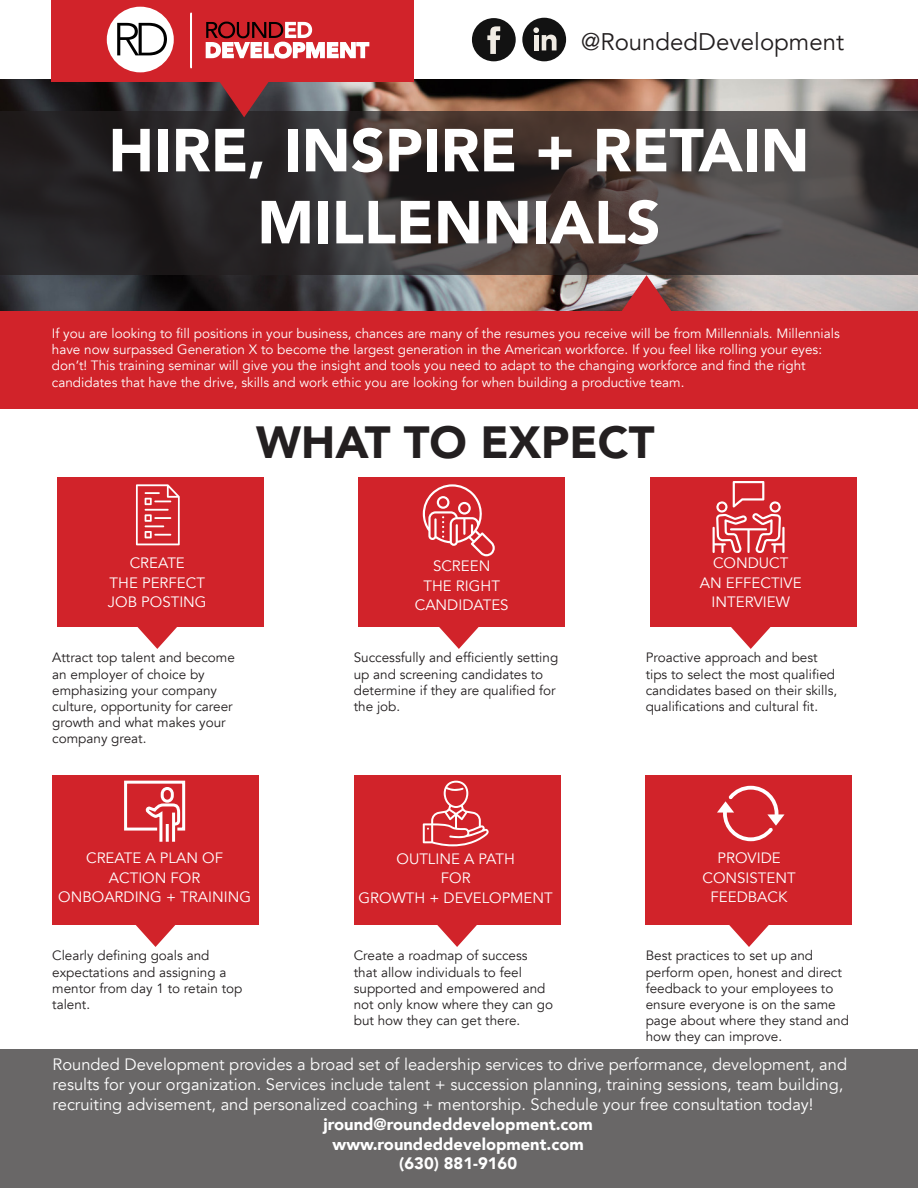
<style>
.page{position:relative;width:918px;height:1188px;background:#fff}
.page>*{position:absolute;margin:0;border:0;box-sizing:border-box;transform-origin:0 0}
.t1{font:900 60px "Avenir";color:#fff}
.t2{font:900 45px "Avenir";color:#231f20}
.t3{font:24px "Avenir";color:#231f20}
.t4{font:16.5px/19.8px "Avenir";color:#fff}
.t5{font:900 16.5px "Avenir";color:#fff}
.t6{font:15px "Avenir";color:#fff}
.t7{font:13.5px/16.2px "Avenir";color:#231f20}
.t8{font:13.5px/16.2px "Avenir";color:#fff}
</style>
<div class="page">
<div style="left:0;top:1049px;width:918px;height:139px;background:#696767"></div>
<img style="left:0;top:80px;width:918px;height:231px">
<div style="left:52px;top:0;width:362px;height:81px;background:#d1232a"></div>
<svg style="left:205px;top:21px;width:165px;height:38px"></svg>
<div style="left:190px;top:13px;width:2px;height:55px;border:2px solid #fff"></div>
<div style="left:107px;top:7px;width:67px;height:65px;background:#fff;border-radius:50%"></div>
<svg style="left:117px;top:23px;width:50px;height:32px"></svg>
<div style="left:0;top:311px;width:918px;height:98px;background:#d1232a"></div>
<svg style="left:0;top:111px;width:918px;height:164px;background:#3a3534"></svg>
<div style="left:472px;top:18px;width:44px;height:43px;background:#121212;border-radius:50%"></div>
<svg style="left:487px;top:26px;width:13px;height:28px"></svg>
<div style="left:522px;top:18px;width:44px;height:43px;background:#121212;border-radius:50%"></div>
<svg style="left:533px;top:27px;width:24px;height:23px"></svg>
<svg style="left:218px;top:81px;width:52px;height:36px;background:#802b31"></svg>
<svg style="left:620px;top:275px;width:53px;height:36px;background:#ba6568"></svg>
<div style="left:354px;top:775px;width:206px;height:150px;background:#d1232a"></div>
<svg style="left:437px;top:925px;width:40px;height:22px"></svg>
<div style="left:358px;top:477px;width:207px;height:150px;background:#d1232a"></div>
<svg style="left:439px;top:627px;width:40px;height:22px"></svg>
<div style="left:646px;top:775px;width:206px;height:150px;background:#d1232a"></div>
<svg style="left:729px;top:925px;width:40px;height:22px"></svg>
<div style="left:650px;top:477px;width:207px;height:150px;background:#d1232a"></div>
<svg style="left:731px;top:627px;width:40px;height:22px"></svg>
<div style="left:52px;top:775px;width:207px;height:150px;background:#d1232a"></div>
<svg style="left:136px;top:925px;width:40px;height:22px"></svg>
<div style="left:57px;top:477px;width:206px;height:150px;background:#d1232a"></div>
<svg style="left:137px;top:627px;width:40px;height:22px"></svg>
<svg style="left:136px;top:484px;width:44px;height:61px"></svg>
<svg style="left:717px;top:786px;width:68px;height:55px"></svg>
<svg style="left:423px;top:781px;width:66px;height:66px"></svg>
<svg style="left:713px;top:481px;width:72px;height:72px"></svg>
<svg style="left:423px;top:484px;width:72px;height:72px"></svg>
<svg style="left:124px;top:780px;width:62px;height:62px"></svg>
<p class="t3" style="left:581px;top:27px;width:264px">@RoundedDevelopment</p>
<p class="t1" style="left:108px;top:99px;width:703px">HIRE, INSPIRE + RETAIN</p>
<p class="t1" style="left:257px;top:171px;width:405px">MILLENNIALS</p>
<p class="t8" style="left:52px;top:325px;width:789px">If you are looking to fill positions in your business, chances are many of the resumes you receive will be from Millennials. Millennials have now surpassed Generation X to become the largest generation in the American workforce. If you feel like rolling your eyes: don’t! This training seminar will give you the insight and tools you need to adapt to the changing workforce and find the right candidates that have the drive, skills and work ethic you are looking for when building a productive team.</p>
<p class="t2" style="left:256px;top:404px;width:400px">WHAT TO EXPECT</p>
<p class="t6" style="left:130px;top:554px;width:57px">CREATE</p>
<p class="t6" style="left:110px;top:573px;width:97px">THE PERFECT</p>
<p class="t6" style="left:108px;top:593px;width:100px">JOB POSTING</p>
<p class="t7" style="left:52px;top:650px;width:184px">Attract top talent and become an employer of choice by emphasizing your company culture, opportunity for career growth and what makes your company great.</p>
<p class="t6" style="left:86px;top:849px;width:138px">CREATE A PLAN OF</p>
<p class="t6" style="left:109px;top:869px;width:93px">ACTION FOR</p>
<p class="t6" style="left:58px;top:888px;width:194px">ONBOARDING + TRAINING</p>
<p class="t7" style="left:52px;top:948px;width:192px">Clearly defining goals and expectations and assigning a mentor from day 1 to retain top talent.</p>
<p class="t6" style="left:433px;top:557px;width:59px">SCREEN</p>
<p class="t6" style="left:423px;top:577px;width:78px">THE RIGHT</p>
<p class="t6" style="left:415px;top:596px;width:95px">CANDIDATES</p>
<p class="t7" style="left:354px;top:650px;width:206px">Successfully and efficiently setting up and screening candidates to determine if they are qualified for the job.</p>
<p class="t6" style="left:397px;top:850px;width:120px">OUTLINE A PATH</p>
<p class="t6" style="left:441px;top:869px;width:31px">FOR</p>
<p class="t6" style="left:359px;top:889px;width:196px">GROWTH + DEVELOPMENT</p>
<p class="t7" style="left:354px;top:948px;width:201px">Create a roadmap of success that allow individuals to feel supported and empowered and not only know where they can go but how they can get there.</p>
<p class="t6" style="left:713px;top:554px;width:77px">CONDUCT</p>
<p class="t6" style="left:700px;top:573px;width:103px">AN EFFECTIVE</p>
<p class="t6" style="left:712px;top:593px;width:80px">INTERVIEW</p>
<p class="t7" style="left:646px;top:650px;width:193px">Proactive approach and best tips to select the most qualified candidates based on their skills,</p>
<p class="t7" style="left:646px;top:699px;width:174px">qualifications and cultural fit.</p>
<p class="t6" style="left:718px;top:849px;width:65px">PROVIDE</p>
<p class="t6" style="left:703px;top:869px;width:95px">CONSISTENT</p>
<p class="t6" style="left:711px;top:888px;width:78px">FEEDBACK</p>
<p class="t7" style="left:646px;top:948px;width:205px">Best practices to set up and perform open, honest and direct feedback to your employees to ensure everyone is on the same page about where they stand and how they can improve.</p>
<p class="t4" style="left:53px;top:1055px;width:796px">Rounded Development provides a broad set of leadership services to drive performance, development, and results for your organization. Services include talent + succession planning, training sessions, team building, recruiting advisement, and personalized coaching + mentorship. Schedule your free consultation today!</p>
<p class="t5" style="left:323px;top:1110px;width:271px">jround@roundeddevelopment.com</p>
<p class="t5" style="left:333px;top:1130px;width:253px">www.roundeddevelopment.com</p>
<p class="t5" style="left:399px;top:1149px;width:119px">(630) 881-9160</p>
</div>
